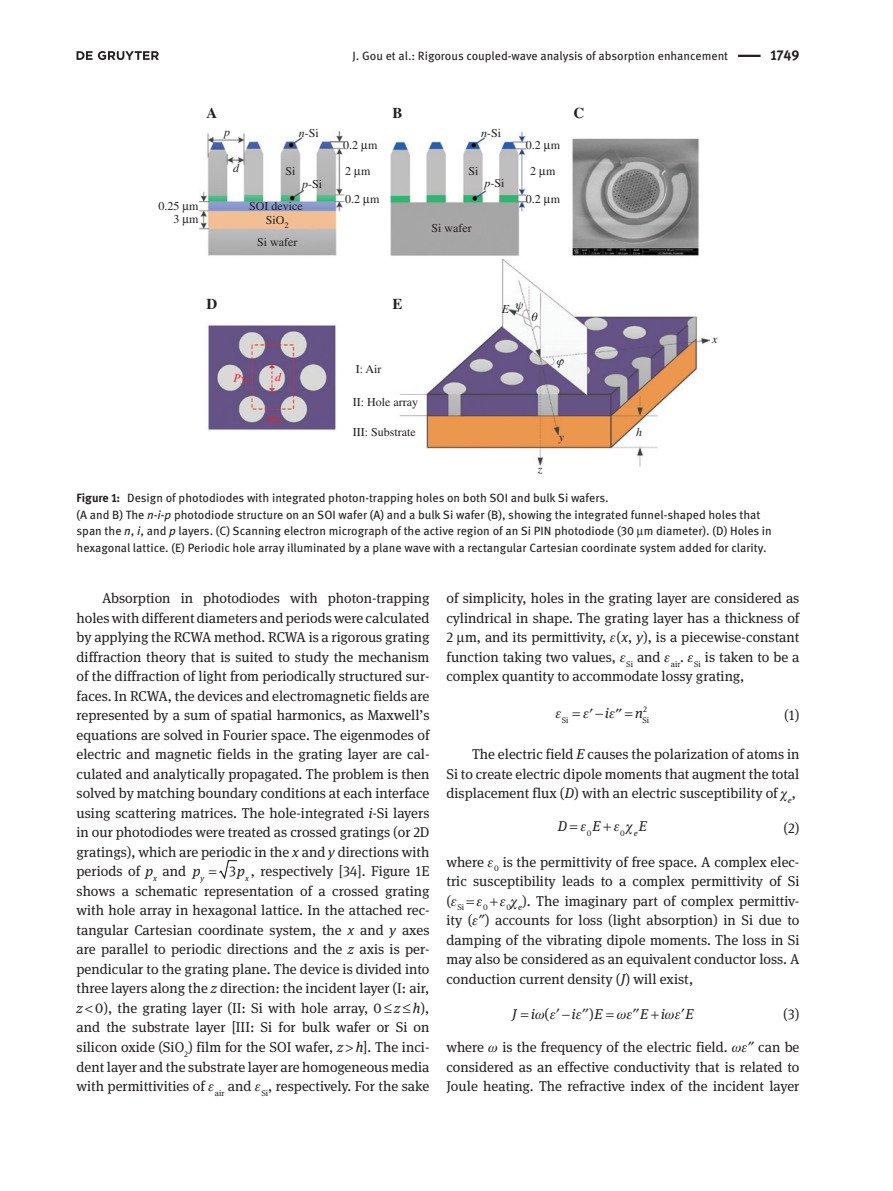
<style>
.page{position:relative;width:893px;height:1191px;background:#fff}
.page>*{position:absolute;margin:0;border:0;box-sizing:border-box;transform-origin:0 0}
.t1{font:700 15px "Times";color:#231f20}
.t2{font:14.25px/19.5px "DG Meta Serif Science";color:#231f20;text-align:justify}
.t3{font:italic 14.25px "DG Meta Serif Science";color:#231f20}
.t4{font:700 14.25px "DG Meta Science";color:#231f20}
.t5{font:12px/16.5px "DG Meta Science";color:#231f20}
.t6{font:12px/13.6px "Times";color:#231f20;text-align:center}
.t7{font:italic 12px "Times";color:#231f20}
.t8{font:italic 12px "Times";color:#ee1d23}
.t9{font:8.25px "DG Meta Serif Science";color:#231f20}
.t10{font:italic 8.25px "DG Meta Serif Science";color:#231f20}
.s1{font-style:italic}
.s2{font-weight:700}
</style>
<div class="page">
<hr style="left:738px;top:55px;width:23px;height:2px;background:#231f20">
<img style="left:199px;top:132px;width:510px;height:334px">
<svg style="left:77px;top:51px;width:82px;height:9px"></svg>
<svg style="left:219px;top:860px;width:18px;height:18px"></svg>
<svg style="left:557px;top:359px;width:7px;height:9px"></svg>
<svg style="left:516px;top:302px;width:7px;height:10px"></svg>
<svg style="left:532px;top:313px;width:5px;height:8px"></svg>
<svg style="left:544px;top:143px;width:7px;height:9px"></svg>
<svg style="left:540px;top:169px;width:6px;height:9px"></svg>
<svg style="left:544px;top:197px;width:7px;height:9px"></svg>
<svg style="left:361px;top:143px;width:7px;height:9px"></svg>
<svg style="left:355px;top:169px;width:6px;height:9px"></svg>
<svg style="left:364px;top:197px;width:6px;height:8px"></svg>
<p class="t5" style="left:352px;top:47px;width:377px">J. Gou et al.: Rigorous coupled-wave analysis of absorption enhancement</p>
<p class="t4" style="left:770px;top:44px;width:31px">1749</p>
<p class="t6" style="left:158px;top:199px;width:42px;text-align:right">0.25 m<br>3 m</p>
<p class="t1" style="left:207px;top:104px;width:12px">A</p>
<p class="t1" style="left:393px;top:104px;width:12px">B</p>
<p class="t7" style="left:224px;top:125px;width:7px">p</p>
<p class="t6" style="left:299px;top:126px;width:22px"><span class="s1">n</span>-Si</p>
<p class="t7" style="left:233px;top:162px;width:7px">d</p>
<p class="t6" style="left:286px;top:164px;width:12px">Si</p>
<p class="t6" style="left:302px;top:177px;width:22px"><span class="s1">p</span>-Si</p>
<p class="t6" style="left:249px;top:199px;width:55px">SOI device</p>
<p class="t6" style="left:343px;top:132px;width:36px;line-height:26px;text-align:left">0.2 m<br>2 m</p>
<p class="t6" style="left:345px;top:192px;width:36px">0.2 m</p>
<p class="t6" style="left:481px;top:126px;width:22px"><span class="s1">n</span>-Si</p>
<p class="t6" style="left:468px;top:164px;width:12px">Si</p>
<p class="t6" style="left:485px;top:176px;width:22px"><span class="s1">p</span>-Si</p>
<p class="t6" style="left:257px;top:209px;width:42px;line-height:21.6px">SiO<sub>2<br></sub>Si wafer</p>
<p class="t6" style="left:431px;top:221px;width:42px">Si wafer</p>
<p class="t6" style="left:526px;top:132px;width:36px;line-height:26.1px">0.2 m<br>2 m</p>
<p class="t6" style="left:526px;top:192px;width:36px">0.2 m</p>
<p class="t1" style="left:573px;top:104px;width:12px">C</p>
<p class="t1" style="left:207px;top:295px;width:12px">D</p>
<p class="t1" style="left:393px;top:295px;width:12px">E</p>
<p class="t8" style="left:233px;top:371px;width:14px">Py</p>
<p class="t8" style="left:275px;top:370px;width:7px">d</p>
<p class="t8" style="left:267px;top:412px;width:14px">Px</p>
<p class="t6" style="left:356px;top:362px;width:27px">I: Air</p>
<p class="t6" style="left:353px;top:395px;width:67px">II: Hole array</p>
<p class="t6" style="left:353px;top:425px;width:64px">III: Substrate</p>
<p class="t7" style="left:502px;top:302px;width:9px">E</p>
<p class="t7" style="left:538px;top:462px;width:6px">z</p>
<p class="t7" style="left:559px;top:430px;width:7px">y</p>
<p class="t7" style="left:636px;top:425px;width:7px">h</p>
<p class="t7" style="left:712px;top:332px;width:7px">x</p>
<p class="t5" style="left:77px;top:489px;width:697px"><span class="s2">Figure 1:</span> Design of photodiodes with integrated photon-trapping holes on both SOI and bulk Si wafers.<br>(A and B) The <span class="s1">n</span>-<span class="s1">i</span>-<span class="s1">p</span> photodiode structure on an SOI wafer (A) and a bulk Si wafer (B), showing the integrated funnel-shaped holes that span the <span class="s1">n</span>, <span class="s1">i</span>, and <span class="s1">p</span> layers. (C) Scanning electron micrograph of the active region of an Si PIN photodiode (30 m diameter). (D) Holes in hexagonal lattice. (E) Periodic hole array illuminated by a plane wave with a rectangular Cartesian coordinate system added for clarity.</p>
<p class="t2" style="left:77px;top:588px;width:354px;text-indent:26px">Absorption in photodiodes with photon-trapping holes with different diameters and periods were calculated by applying the RCWA method. RCWA is a rigorous grating diffraction theory that is suited to study the mechanism of the diffraction of light from periodically structured sur&shy;faces. In RCWA, the devices and electromagnetic fields are represented by a sum of spatial harmonics, as Maxwell’s equations are solved in Fourier space. The eigenmodes of electric and magnetic fields in the grating layer are cal&shy;culated and analytically propagated. The problem is then solved by matching boundary conditions at each interface using scattering matrices. The hole-integrated <span class="s1">i</span>-Si layers in our photodiodes were treated as crossed gratings (or 2D gratings), which are periodic in the <span class="s1">x</span> and <span class="s1">y</span> directions with periods of <span class="s1">p</span><sub>x</sub> and</p>
<p class="t2" style="left:77px;top:861px;width:354px;text-indent:161px"><span class="s1">p</span> respectively [34]. Figure 1E shows a schematic representation of a crossed grating with hole array in hexagonal lattice. In the attached rec&shy;tangular Cartesian coordinate system, the <span class="s1">x</span> and <span class="s1">y</span> axes are parallel to periodic directions and the <span class="s1">z</span> axis is per&shy;pendicular to the grating plane. The device is divided into three layers along the <span class="s1">z</span> direction: the incident layer (I: air, <span class="s1">z</span> 0), the grating layer (II: Si with hole array, 0 ≤ <span class="s1">z</span> ≤ <span class="s1">h</span>), and the substrate layer [III: Si for bulk wafer or Si on silicon oxide (SiO<sub>2</sub>) film for the SOI wafer, <span class="s1">z h</span>]. The inci&shy;dent layer and the substrate layer are homogeneous media with permittivities of <sub>air</sub> and <sub>Si</sub>, respectively. For the sake</p>
<p class="t2" style="left:229px;top:861px;width:27px">3 ,</p>
<p class="t3" style="left:193px;top:860px;width:9px">p</p>
<p class="t10" style="left:201px;top:872px;width:5px">y</p>
<p class="t10" style="left:245px;top:872px;width:5px">x</p>
<p class="t2" style="left:446px;top:588px;width:354px">of simplicity, holes in the grating layer are considered as cylindrical in shape. The grating layer has a thickness of 2 m, and its permittivity, (<span class="s1">x</span>, <span class="s1">y</span>), is a piecewise-constant function taking two values, <sub>Si</sub> and <sub>air</sub>. <sub>Si</sub> is taken to be a complex quantity to accommodate lossy grating,</p>
<p class="t9" style="left:643px;top:703px;width:5px">2</p>
<p class="t9" style="left:562px;top:714px;width:8px">Si</p>
<p class="t9" style="left:642px;top:714px;width:8px">Si</p>
<p class="t3" style="left:595px;top:702px;width:15px">−i</p>
<p class="t3" style="left:635px;top:702px;width:9px">n</p>
<p class="t2" style="left:784px;top:704px;width:17px">(1)</p>
<p class="t2" style="left:446px;top:744px;width:354px;text-indent:26px">The electric field <span class="s1">E</span> causes the polarization of atoms in Si to create electric dipole moments that augment the total displacement flux (<span class="s1">D</span>) with an electric susceptibility of <sub>e</sub>,</p>
<p class="t9" style="left:587px;top:827px;width:6px">0</p>
<p class="t9" style="left:620px;top:827px;width:19px">0 <span class="s1">e</span></p>
<p class="t3" style="left:558px;top:815px;width:11px">D</p>
<p class="t3" style="left:592px;top:815px;width:10px">E</p>
<p class="t3" style="left:639px;top:815px;width:10px">E</p>
<p class="t2" style="left:783px;top:817px;width:18px">(2)</p>
<p class="t2" style="left:446px;top:851px;width:354px">where <sub>0</sub> is the permittivity of free space. A complex elec&shy;tric susceptibility leads to a complex permittivity of Si</p>
<p class="t9" style="left:446px;top:901px;width:19px"><sup>(</sup> Si</p>
<p class="t9" style="left:483px;top:901px;width:6px">0</p>
<p class="t2" style="left:446px;top:890px;width:354px;text-indent:60px"><sub>0</sub> <sub>e</sub>). The imaginary part of complex permittiv&shy;ity ( ) accounts for loss (light absorption) in Si due to damping of the vibrating dipole moments. The loss in Si may also be considered as an equivalent conductor loss. A conduction current density (<span class="s1">J</span>) will exist,</p>
<p class="t3" style="left:512px;top:1003px;width:6px">J</p>
<p class="t3" style="left:562px;top:1003px;width:15px">−i</p>
<p class="t3" style="left:531px;top:1003px;width:5px">i</p>
<p class="t2" style="left:545px;top:1003px;width:6px">(</p>
<p class="t2" style="left:589px;top:1003px;width:15px">)<span class="s1">E</span></p>
<p class="t3" style="left:640px;top:1003px;width:26px">E i</p>
<p class="t3" style="left:685px;top:1003px;width:10px">E</p>
<p class="t2" style="left:783px;top:1003px;width:18px">(3)</p>
<p class="t2" style="left:446px;top:1037px;width:39px">where</p>
<p class="t2" style="left:502px;top:1037px;width:227px">is the frequency of the electric field.</p>
<p class="t2" style="left:446px;top:1037px;width:354px;text-indent:312px">can be considered as an effective conductivity that is related to Joule heating. The refractive index of the incident layer</p>
</div>
